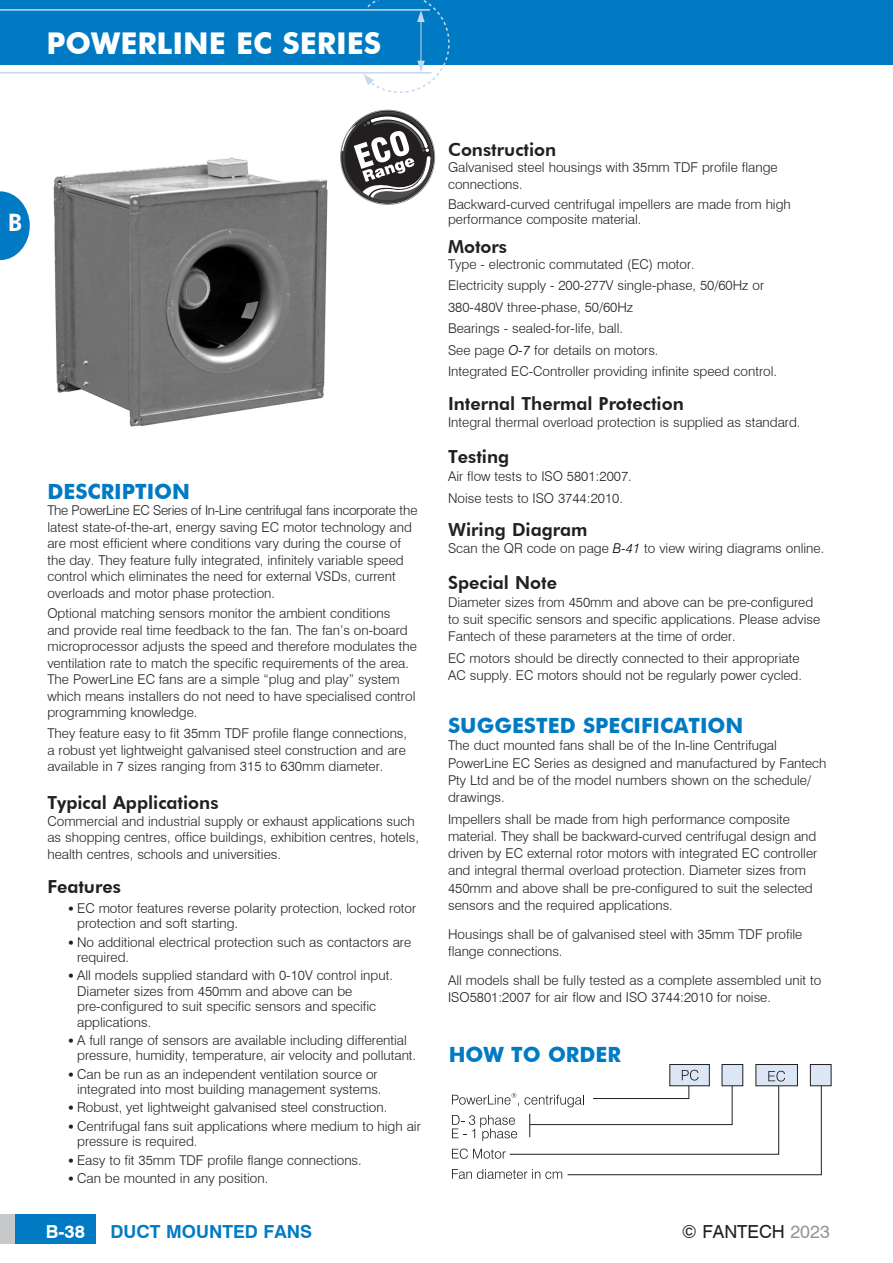
<style>
.page{position:relative;width:893px;height:1263px;background:#fff}
.page>*{position:absolute;margin:0;border:0;box-sizing:border-box;transform-origin:0 0}
.Page_Heads{font:700 30px "Futura BT";color:#fff}
.t1{font:800 24px "Futura BT";color:#fff}
.Body_Copy{font:700 21px "Futura BT";color:#007bc3}
.Features{font:700 21px "Futura BT";color:#007bc3}
.Body_Copy-2{font:800 18px "Futura BT";color:#231f20}
.Sub_Heads_tight{font:800 18px "Futura BT";color:#231f20}
.Footer_Bold{font:700 18px "Swiss 721 BT";color:#007bc3}
.t2{font:18px "Swiss 721 BT";color:#231f20}
.t3{font:700 18px "Swiss 721 BT";color:#fff}
.Body_Copy-3{font:300 13.5px/16.5px "Swiss 721 BT";color:#231f20}
.Bullet{font:300 13.5px/15.5px "Swiss 721 BT";color:#231f20}
.Sub_Heads_tight-2{font:300 13.5px/16.5px "Swiss 721 BT";color:#231f20}
.s1{font-style:italic;color:#000}
.s2{color:#939598}
</style>
<div class="page">
<div style="left:0;top:0;width:893px;height:64px;background:#007bc3"></div>
<svg style="left:0;top:191px;width:30px;height:69px"></svg>
<div style="left:0;top:1214px;width:96px;height:30px;background:#007bc3"></div>
<div style="left:0;top:1214px;width:15px;height:30px;background:#c7c8ca"></div>
<hr style="left:0;top:9px;width:430px;height:2px;background:#c6d8ef">
<hr style="left:0;top:72px;width:432px;height:2px;background:#c6d8ef">
<svg style="left:363px;top:0;width:87px;height:93px"></svg>
<hr style="left:421px;top:16px;width:1px;height:52px;background:#c6d8ef">
<div style="left:722px;top:1064px;width:21px;height:22px;background:#dbe7f5;border:1px solid #231f20"></div>
<div style="left:810px;top:1064px;width:21px;height:22px;background:#dbe7f5;border:1px solid #231f20"></div>
<div style="left:669px;top:1064px;width:41px;height:22px;background:#dbe7f5;border:1px solid #231f20"></div>
<div style="left:755px;top:1064px;width:43px;height:22px;background:#dbe7f5;border:1px solid #231f20"></div>
<svg style="left:452px;top:1070px;width:370px;height:109px"></svg>
<img style="left:53px;top:157px;width:275px;height:270px">
<svg style="left:341px;top:110px;width:93px;height:94px"></svg>
<p class="Page_Heads" style="left:47px;top:25px;width:336px">POWERLINE EC SERIES</p>
<p class="t1" style="left:8px;top:207px;width:16px">B</p>
<p class="Features" style="left:47px;top:478px;width:144px">DESCRIPTION</p>
<p class="Body_Copy-3" style="left:47px;top:502px;width:372px">The PowerLine EC Series of In-Line centrifugal fans incorporate the latest state-of-the-art, energy saving EC motor technology and are most efficient where conditions vary during the course of the day. They feature fully integrated, infinitely variable speed control which eliminates the need for external VSDs, current overloads and motor phase protection.</p>
<p class="Body_Copy-3" style="left:47px;top:605px;width:371px">Optional matching sensors monitor the ambient conditions<br>and provide real time feedback to the fan. The fan’s on-board microprocessor adjusts the speed and therefore modulates the ventilation rate to match the specific requirements of the area.<br>The PowerLine EC fans are a simple “plug and play” system which means installers do not need to have specialised control programming knowledge.</p>
<p class="Body_Copy-3" style="left:47px;top:725px;width:361px;text-align:justify">They feature easy to fit 35mm TDF profile flange connections, a robust yet lightweight galvanised steel construction and are available in 7 sizes ranging from 315 to 630mm diameter.</p>
<p class="Sub_Heads_tight" style="left:47px;top:792px;width:173px">Typical Applications</p>
<p class="Sub_Heads_tight-2" style="left:47px;top:812px;width:373px">Commercial and industrial supply or exhaust applications such as shopping centres, office buildings, exhibition centres, hotels, health centres, schools and universities.</p>
<p class="Body_Copy-2" style="left:47px;top:876px;width:75px">Features</p>
<p class="Bullet" style="left:77px;top:900px;width:341px;text-indent:-9px">● EC motor features reverse polarity protection, locked rotor protection and soft starting.</p>
<p class="Bullet" style="left:77px;top:934px;width:336px;text-indent:-9px">● No additional electrical protection such as contactors are required.</p>
<p class="Bullet" style="left:77px;top:968px;width:317px;text-indent:-9px">● All models supplied standard with 0-10V control input.<br>Diameter sizes from 450mm and above can be pre-configured to suit specific sensors and specific applications.</p>
<p class="Bullet" style="left:77px;top:1032px;width:340px;text-indent:-9px">● A full range of sensors are available including differential pressure, humidity, temperature, air velocity and pollutant.</p>
<p class="Bullet" style="left:69px;top:1066px;width:314px;text-align:right">● Can be run as an independent ventilation source or integrated into most building management systems.</p>
<p class="Bullet" style="left:69px;top:1100px;width:320px">● Robust, yet lightweight galvanised steel construction.</p>
<p class="Bullet" style="left:77px;top:1118px;width:345px;text-indent:-9px">● Centrifugal fans suit applications where medium to high air pressure is required.</p>
<p class="Bullet" style="left:69px;top:1152px;width:295px">● Easy to fit 35mm TDF profile flange connections.</p>
<p class="Bullet" style="left:69px;top:1170px;width:201px">● Can be mounted in any position.</p>
<p class="Body_Copy-2" style="left:448px;top:138px;width:110px">Construction</p>
<p class="Body_Copy-3" style="left:448px;top:159px;width:331px">Galvanised steel housings with 35mm TDF profile flange connections.</p>
<p class="Body_Copy-3" style="left:448px;top:196px;width:344px;line-height:15.8px">Backward-curved centrifugal impellers are made from high performance composite material.</p>
<p class="Body_Copy-2" style="left:448px;top:236px;width:61px">Motors</p>
<p class="Body_Copy-3" style="left:448px;top:253px;width:330px;line-height:21.5px">Type - electronic commutated (EC) motor.<br>Electricity supply - 200-277V single-phase, 50/60Hz or 380-480V three-phase, 50/60Hz<br>Bearings - sealed-for-life, ball.<br>See page <span class="s1">O-7</span> for details on motors.<br>Integrated EC-Controller providing infinite speed control.</p>
<p class="Body_Copy-2" style="left:448px;top:393px;width:237px">Internal Thermal Protection</p>
<p class="Body_Copy-3" style="left:448px;top:413px;width:354px">Integral thermal overload protection is supplied as standard.</p>
<p class="Body_Copy-2" style="left:448px;top:446px;width:63px">Testing</p>
<p class="Body_Copy-3" style="left:448px;top:465px;width:185px;line-height:21.5px">Air flow tests to ISO 5801:2007.<br>Noise tests to ISO 3744:2010.</p>
<p class="Body_Copy-2" style="left:448px;top:519px;width:141px">Wiring Diagram</p>
<p class="Body_Copy-3" style="left:448px;top:540px;width:378px">Scan the QR code on page <span class="s1">B-41</span> to view wiring diagrams online.</p>
<p class="Body_Copy-2" style="left:448px;top:571px;width:110px">Special Note</p>
<p class="Body_Copy-3" style="left:448px;top:593px;width:374px;line-height:17.2px">Diameter sizes from 450mm and above can be pre-configured to suit specific sensors and specific applications. Please advise<br>Fantech of these parameters at the time of order.</p>
<p class="Body_Copy-3" style="left:448px;top:649px;width:355px;line-height:17.2px">EC motors should be directly connected to their appropriate<br>AC supply. EC motors should not be regularly power cycled.</p>
<p class="Body_Copy" style="left:448px;top:713px;width:297px">SUGGESTED SPECIFICATION</p>
<p class="Body_Copy-3" style="left:448px;top:737px;width:380px;line-height:17.2px">The duct mounted fans shall be of the In-line Centrifugal PowerLine EC Series as designed and manufactured by Fantech Pty Ltd and be of the model numbers shown on the schedule/ drawings.</p>
<p class="Body_Copy-3" style="left:448px;top:810px;width:371px;line-height:17.2px">Impellers shall be made from high performance composite material. They shall be backward-curved centrifugal design and driven by EC external rotor motors with integrated EC controller and integral thermal overload protection. Diameter sizes from 450mm and above shall be pre-configured to suit the selected sensors and the required applications.</p>
<p class="Body_Copy-3" style="left:448px;top:925px;width:356px;line-height:17.2px">Housings shall be of galvanised steel with 35mm TDF profile flange connections.</p>
<p class="Body_Copy-3" style="left:448px;top:971px;width:375px;line-height:17.2px">All models shall be fully tested as a complete assembled unit to<br>ISO5801:2007 for air flow and ISO 3744:2010 for noise.</p>
<p class="Body_Copy" style="left:449px;top:1042px;width:174px">HOW TO ORDER</p>
<p class="Footer_Bold" style="left:111px;top:1220px;width:203px">DUCT MOUNTED FANS</p>
<p class="t3" style="left:46px;top:1220px;width:41px">B-38</p>
<p class="t2" style="left:682px;top:1220px;width:149px">© FANTECH <span class="s2">2023</span></p>
</div>
